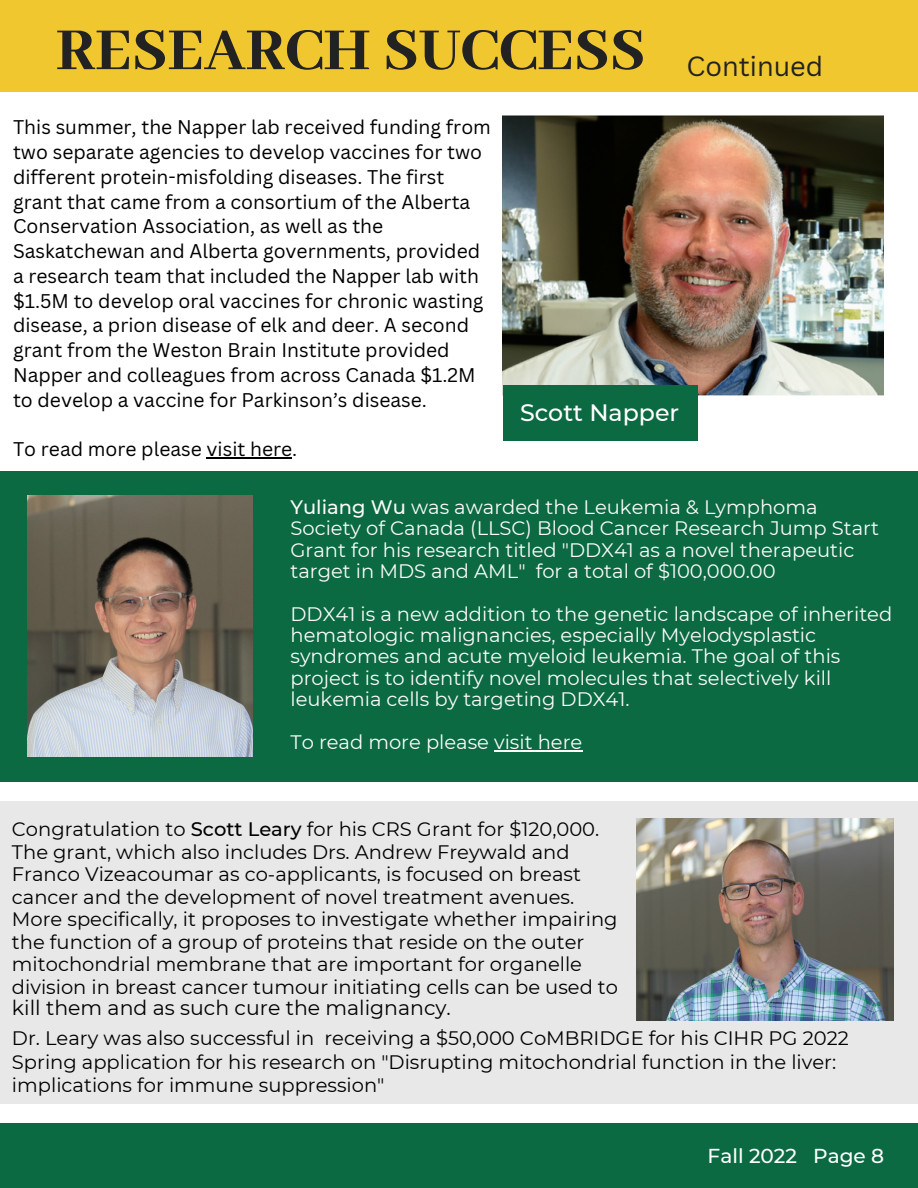
<style>
.page{position:relative;width:918px;height:1188px;background:#fff}
.page>*{position:absolute;margin:0;border:0;box-sizing:border-box;transform-origin:0 0}
.t1{font:800 65.7px "Abhaya Libre";color:#222}
.t2{font:27px "Canva Sans";color:#222}
.t3{font:500 23.7px "Montserrat";color:#fff}
.t4{font:20.4px "Montserrat";color:#000}
.t5{font:500 20.1px "Montserrat";color:#fff}
.t6{font:19.5px/22.5px "Montserrat";color:#000}
.t7{font:19.5px/21.3px "Montserrat";color:#fbfbfb}
.t8{font:19.35px/24.8px "Canva Sans";color:#000}
.s1{font-weight:500}
</style>
<div class="page">
<img style="left:503px;top:115px;width:380px;height:280px">
<div style="left:503px;top:385px;width:194px;height:55px;background:#0b6a41"></div>
<div style="left:0;top:472px;width:918px;height:310px;background:#0b6a41"></div>
<img style="left:27px;top:495px;width:225px;height:261px">
<div style="left:0;top:0;width:918px;height:92px;background:#f1c730"></div>
<div style="left:0;top:1123px;width:918px;height:65px;background:#0b6a41"></div>
<div style="left:0;top:801px;width:918px;height:303px;background:#e8e8e8"></div>
<hr style="left:494px;top:750px;width:88px;height:1px;background:#fbfbfb">
<img style="left:637px;top:818px;width:256px;height:203px">
<hr style="left:207px;top:457px;width:85px;height:1px;background:#000">
<h1 class="t1" style="left:56px;top:14px;width:591px">RESEARCH SUCCESS</h1>
<h2 class="t2" style="left:686px;top:47px;width:138px">Continued</h2>
<p class="t8" style="left:13px;top:114px;width:479px">This summer, the Napper lab received funding from two separate agencies to develop vaccines for two different protein-misfolding diseases. The first grant that came from a consortium of the Alberta Conservation Association, as well as the Saskatchewan and Alberta governments, provided a research team that included the Napper lab with $1.5M to develop oral vaccines for chronic wasting disease, a prion disease of elk and deer. A second grant from the Weston Brain Institute provided Napper and colleagues from across Canada $1.2M to develop a vaccine for Parkinson’s disease.</p>
<p class="t8" style="left:13px;top:436px;width:286px">To read more please visit here.</p>
<p class="t3" style="left:520px;top:398px;width:161px">Scott Napper</p>
<p class="t7" style="left:290px;top:496px;width:590px"><span class="s1">Yuliang Wu</span> was awarded the Leukemia &amp; Lymphoma Society of Canada (LLSC) Blood Cancer Research Jump Start Grant for his research titled "DDX41 as a novel therapeutic target in MDS and AML" for a total of $100,000.00</p>
<p class="t7" style="left:290px;top:603px;width:603px">DDX41 is a new addition to the genetic landscape of inherited hematologic malignancies, especially Myelodysplastic syndromes and acute myeloid leukemia. The goal of this project is to identify novel molecules that selectively kill leukemia cells by targeting DDX41.</p>
<p class="t7" style="left:290px;top:731px;width:293px">To read more please visit here</p>
<p class="t6" style="left:12px;top:818px;width:608px">Congratulation to <span class="s1">Scott Leary</span> for his CRS Grant for $120,000.<br>The grant, which also includes Drs. Andrew Freywald and Franco Vizeacoumar as co-applicants, is focused on breast cancer and the development of novel treatment avenues.<br>More specifically, it proposes to investigate whether impairing the function of a group of proteins that reside on the outer mitochondrial membrane that are important for organelle division in breast cancer tumour initiating cells can be used to</p>
<p class="t4" style="left:12px;top:996px;width:440px">kill them and as such cure the malignancy.</p>
<p class="t6" style="left:12px;top:1027px;width:838px;line-height:23.1px">Dr. Leary was also successful in receiving a $50,000 CoMBRIDGE for his CIHR PG 2022<br>Spring application for his research on "Disrupting mitochondrial function in the liver: implications for immune suppression"</p>
<p class="t5" style="left:708px;top:1143px;width:178px">Fall 2022 Page 8</p>
</div>
